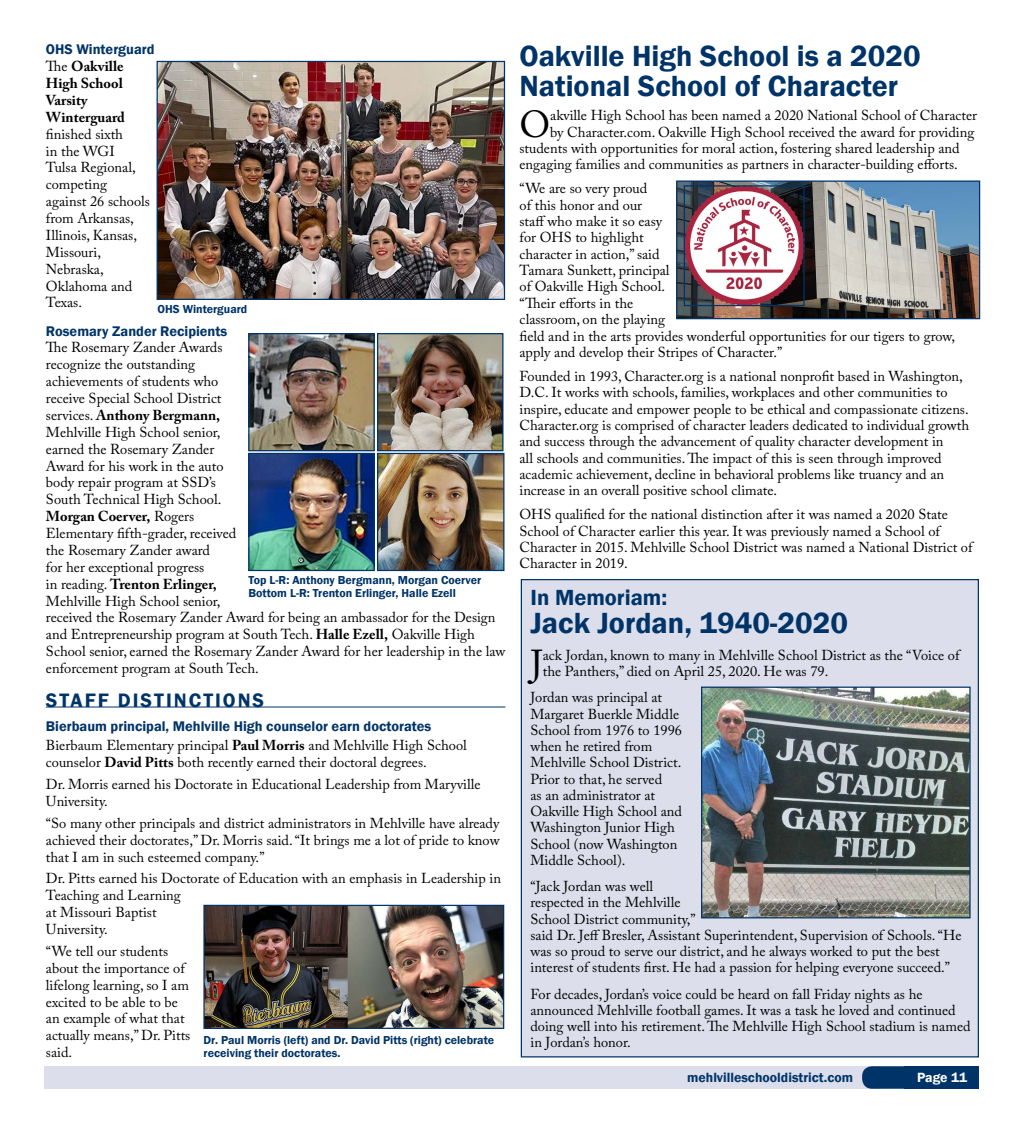
<style>
.page{position:relative;width:1024px;height:1125px;background:#fff}
.page>*{position:absolute;margin:0;border:0;box-sizing:border-box;transform-origin:0 0}
.t1{font:37.38px "Adobe Caslon Pro";color:#000}
.t2{font:37.25px "Adobe Caslon Pro";color:#000}
.t3{font:600 30px/30px "Franklin Gothic";color:#003468}
.t4{font:600 22.5px "Franklin Gothic";color:#003468}
.t5{font:600 20px "Franklin Gothic";letter-spacing:.1em;color:#003468}
.t6{font:14.38px/16.9px "Adobe Caslon Pro";color:#000}
.t7{font:600 14.38px "Franklin Gothic";color:#003468}
.t8{font:700 14.38px/16.9px "Adobe Caslon Pro";color:#000}
.t9{font:600 13.75px "Franklin Gothic";color:#003468}
.t10{font:600 13.75px "Franklin Gothic";color:#fff}
.t11{font:600 11.88px/13.1px "Franklin Gothic";color:#003468}
.s1{font-weight:400}
.s2{font-weight:700}
</style>
<div class="page">
<div style="left:44px;top:1067px;width:836px;height:22px;background:#dcdfeb"></div>
<div style="left:862px;top:1066px;width:116px;height:23px;background:#003468;border-radius:10px"></div>
<div style="left:903px;top:1066px;width:75px;height:23px;background:#003468"></div>
<hr style="left:46px;top:707px;width:459px;height:1px;background:#003468">
<img style="left:159px;top:63px;width:344px;height:235px">
<div style="left:157px;top:61px;width:348px;height:239px;border:1px solid #003468"></div>
<img style="left:250px;top:335px;width:123px;height:114px">
<div style="left:248px;top:333px;width:127px;height:118px;border:1px solid #003468"></div>
<img style="left:379px;top:335px;width:122px;height:114px">
<div style="left:377px;top:333px;width:126px;height:118px;border:1px solid #003468"></div>
<img style="left:250px;top:455px;width:123px;height:114px">
<div style="left:248px;top:453px;width:127px;height:118px;border:1px solid #003468"></div>
<img style="left:379px;top:455px;width:123px;height:114px">
<div style="left:377px;top:453px;width:127px;height:118px;border:1px solid #003468"></div>
<div style="left:521px;top:579px;width:458px;height:479px;background:#dcdfeb;border:1px solid #003468"></div>
<img style="left:703px;top:689px;width:265px;height:227px">
<div style="left:701px;top:687px;width:269px;height:231px;border:1px solid #003468"></div>
<img style="left:205px;top:907px;width:297px;height:120px">
<div style="left:203px;top:905px;width:301px;height:124px;border:1px solid #003468"></div>
<img style="left:678px;top:183px;width:300px;height:134px">
<div style="left:676px;top:181px;width:304px;height:138px;border:1px solid #003468"></div>
<img style="left:686px;top:187px;width:116px;height:117px">
<div style="left:684px;top:185px;width:120px;height:121px;border:1px solid #003468"></div>
<p class="t7" style="left:46px;top:41px;width:110px">OHS Winterguard</p>
<p class="t8" style="left:46px;top:58px;width:81px"><span class="s1">The</span> Oakville<br>High School<br>Varsity<br>Winterguard</p>
<p class="t6" style="left:46px;top:125px;width:106px">finished sixth<br>in the WGI<br>Tulsa Regional, competing against 26 schools from Arkansas,<br>Illinois, Kansas,<br>Missouri,<br>Nebraska,<br>Oklahoma and<br>Texas.</p>
<p class="t7" style="left:46px;top:322px;width:183px">Rosemary Zander Recipients</p>
<p class="t6" style="left:46px;top:339px;width:461px">The Rosemary Zander Awards<br>recognize the outstanding<br>achievements of students who<br>receive Special School District<br>services. <span class="s2">Anthony Bergmann,<br></span>Mehlville High School senior,<br>earned the Rosemary Zander<br>Award for his work in the auto<br>body repair program at SSD’s<br>South Technical High School.<br><span class="s2">Morgan Coerver,</span> Rogers<br>Elementary fifth-grader, received<br>the Rosemary Zander award<br>for her exceptional progress<br>in reading. <span class="s2">Trenton Erlinger,<br></span>Mehlville High School senior,<br>received the Rosemary Zander Award for being an ambassador for the Design and Entrepreneurship program at South Tech. <span class="s2">Halle Ezell,</span> Oakville High School senior, earned the Rosemary Zander Award for her leadership in the law enforcement program at South Tech.</p>
<h3 class="t5" style="left:46px;top:688px;width:220px">STAFF DISTINCTIONS</h3>
<p class="t7" style="left:46px;top:717px;width:387px">Bierbaum principal, Mehlville High counselor earn doctorates</p>
<p class="t6" style="left:46px;top:737px;width:422px">Bierbaum Elementary principal <span class="s2">Paul Morris</span> and Mehlville High School counselor <span class="s2">David Pitts</span> both recently earned their doctoral degrees.</p>
<p class="t6" style="left:46px;top:776px;width:436px">Dr. Morris earned his Doctorate in Educational Leadership from Maryville<br>University.</p>
<p class="t6" style="left:46px;top:814px;width:455px;text-align:justify">“So many other principals and district administrators in Mehlville have already achieved their doctorates,” Dr. Morris said. “It brings me a lot of pride to know that I am in such esteemed company.”</p>
<p class="t6" style="left:46px;top:870px;width:456px">Dr. Pitts earned his Doctorate of Education with an emphasis in Leadership in Teaching and Learning<br>at Missouri Baptist<br>University.</p>
<p class="t6" style="left:46px;top:943px;width:146px">“We tell our students about the importance of lifelong learning, so I am excited to be able to be an example of what that actually means,” Dr. Pitts said.</p>
<p class="t11" style="left:158px;top:302px;width:91px">OHS Winterguard</p>
<p class="t11" style="left:249px;top:574px;width:234px">Top L-R: Anthony Bergmann, Morgan Coerver<br>Bottom L-R: Trenton Erlinger, Halle Ezell</p>
<p class="t11" style="left:204px;top:1034px;width:292px">Dr. Paul Morris (left) and Dr. David Pitts (right) celebrate receiving their doctorates.</p>
<h3 class="t3" style="left:519px;top:41px;width:403px">Oakville High School is a 2020<br>National School of Character</h3>
<h1 class="t1" style="left:519px;top:102px;width:32px">O</h1>
<p class="t6" style="left:550px;top:107px;width:428px">akville High School has been named a 2020 National School of Character</p>
<p class="t6" style="left:550px;top:123px;width:426px">by Character.com. Oakville High School received the award for providing</p>
<p class="t6" style="left:519px;top:140px;width:442px">students with opportunities for moral action, fostering shared leadership and</p>
<p class="t6" style="left:519px;top:156px;width:440px">engaging families and communities as partners in character-building efforts.</p>
<p class="t6" style="left:519px;top:180px;width:437px;line-height:16.4px">“We are so very proud<br>of this honor and our<br>staff who make it so easy<br>for OHS to highlight<br>character in action,” said<br>Tamara Sunkett, principal<br>of Oakville High School.<br>“Their efforts in the<br>classroom, on the playing<br>field and in the arts provides wonderful opportunities for our tigers to grow, apply and develop their Stripes of Character.”</p>
<p class="t6" style="left:519px;top:368px;width:451px;line-height:16.4px">Founded in 1993, Character.org is a national nonprofit based in Washington, D.C. It works with schools, families, workplaces and other communities to inspire, educate and empower people to be ethical and compassionate citizens.<br>Character.org is comprised of character leaders dedicated to individual growth and success through the advancement of quality character development in<br>all schools and communities. The impact of this is seen through improved academic achievement, decline in behavioral problems like truancy and an increase in an overall positive school climate.</p>
<p class="t6" style="left:519px;top:506px;width:454px;line-height:16.4px">OHS qualified for the national distinction after it was named a 2020 State School of Character earlier this year. It was previously named a School of Character in 2015. Mehlville School District was named a National District of Character in 2019.</p>
<h3 class="t4" style="left:530px;top:584px;width:138px">In Memoriam:</h3>
<h3 class="t3" style="left:530px;top:608px;width:319px">Jack Jordan, 1940-2020</h3>
<h2 class="t2" style="left:530px;top:642px;width:14px">J</h2>
<p class="t6" style="left:543px;top:647px;width:418px;line-height:16.2px">ack Jordan, known to many in Mehlville School District as the “Voice of the Panthers,” died on April 25, 2020. He was 79.</p>
<p class="t6" style="left:530px;top:689px;width:153px;line-height:16.2px">Jordan was principal at<br>Margaret Buerkle Middle<br>School from 1976 to 1996 when he retired from<br>Mehlville School District.<br>Prior to that, he served<br>as an administrator at<br>Oakville High School and<br>Washington Junior High<br>School (now Washington<br>Middle School).</p>
<p class="t6" style="left:530px;top:878px;width:432px;line-height:16.2px">“Jack Jordan was well<br>respected in the Mehlville<br>School District community,”<br>said Dr. Jeff Bresler, Assistant Superintendent, Supervision of Schools. “He was so proud to serve our district, and he always worked to put the best interest of students first. He had a passion for helping everyone succeed.”</p>
<p class="t6" style="left:530px;top:986px;width:442px;line-height:16.2px">For decades, Jordan’s voice could be heard on fall Friday nights as he announced Mehlville football games. It was a task he loved and continued doing well into his retirement. The Mehlville High School stadium is named in Jordan’s honor.</p>
<p class="t9" style="left:687px;top:1069px;width:167px">mehlvilleschooldistrict.com</p>
<p class="t10" style="left:917px;top:1069px;width:52px">Page 11</p>
<p class="t10" style="left:924px;top:1069px;width:44px">Page 3</p>
</div>
